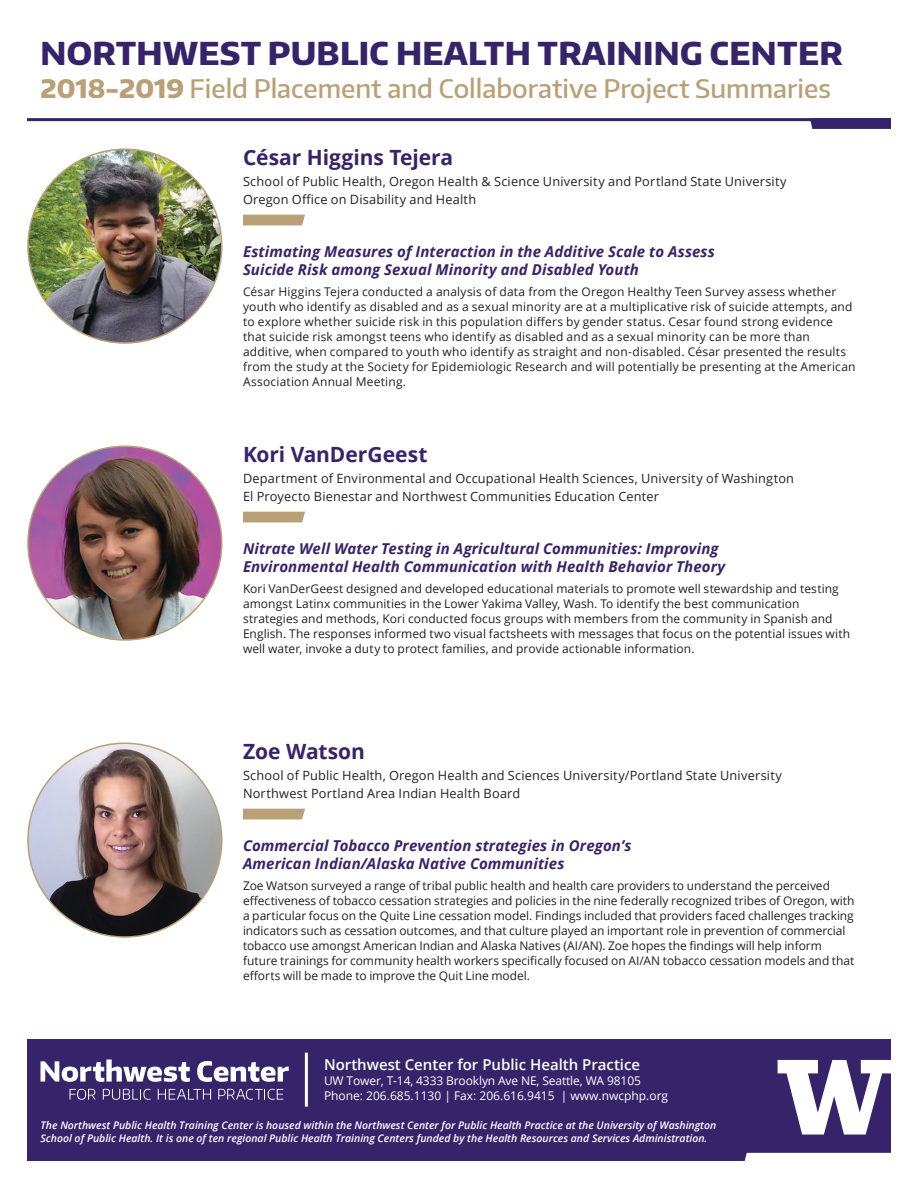
<style>
.page{position:relative;width:918px;height:1188px;background:#fff}
.page>*{position:absolute;margin:0;border:0;box-sizing:border-box;transform-origin:0 0}
.t1{font:800 31.5px "Encode Sans Normal";letter-spacing:.01em;color:#36246b}
.t2{font:500 25.5px "Encode Sans Normal";color:#b9a077}
.Student_Name{font:700 21px "Open Sans";color:#36246b}
.Project_Title{font:italic 700 15px/18px "Open Sans";letter-spacing:.005em;color:#36246b}
.t3{font:600 15px "Open Sans";color:#fff}
.Student_Title{font:12.75px "Open Sans";letter-spacing:.015em;color:#231f20}
.Explanation{font:12px/15px "Open Sans";letter-spacing:.005em;color:#231f20}
.t4{font:12px/15px "Open Sans";letter-spacing:-.01em;color:#fff}
.t5{font:italic 600 10.5px/12.6px "Open Sans";color:#fff}
.s1{font-weight:800}
</style>
<div class="page">
<svg style="left:243px;top:215px;width:62px;height:10px"></svg>
<svg style="left:243px;top:512px;width:62px;height:10px"></svg>
<svg style="left:243px;top:809px;width:62px;height:10px"></svg>
<img style="left:28px;top:149px;width:194px;height:194px;border-radius:97px">
<img style="left:28px;top:446px;width:194px;height:194px;border-radius:97px">
<img style="left:28px;top:743px;width:194px;height:194px;border-radius:97px">
<div style="left:27px;top:1040px;width:864px;height:121px;background:#36246b"></div>
<svg style="left:778px;top:1060px;width:113px;height:75px"></svg>
<svg style="left:40px;top:1060px;width:150px;height:22px"></svg>
<svg style="left:197px;top:1061px;width:92px;height:21px"></svg>
<svg style="left:70px;top:1089px;width:26px;height:11px"></svg>
<svg style="left:103px;top:1089px;width:47px;height:11px"></svg>
<svg style="left:158px;top:1089px;width:53px;height:11px"></svg>
<svg style="left:218px;top:1089px;width:65px;height:11px"></svg>
<hr style="left:305px;top:1053px;width:3px;height:54px;background:#fff">
<hr style="left:27px;top:118px;width:864px;height:3px;background:#36246b">
<svg style="left:810px;top:121px;width:81px;height:8px"></svg>
<svg style="left:744px;top:1153px;width:147px;height:8px"></svg>
<h1 class="t1" style="left:40px;top:33px;width:804px">NORTHWEST PUBLIC HEALTH TRAINING CENTER</h1>
<h2 class="t2" style="left:40px;top:72px;width:792px"><span class="s1">2018-2019</span> Field Placement and Collaborative Project Summaries</h2>
<p class="Student_Name" style="left:243px;top:142px;width:212px">César Higgins Tejera</p>
<p class="Student_Title" style="left:243px;top:173px;width:545px">School of Public Health, Oregon Health &amp; Science University and Portland State University</p>
<p class="Student_Title" style="left:243px;top:191px;width:235px">Oregon Office on Disability and Health</p>
<p class="Project_Title" style="left:243px;top:242px;width:474px">Estimating Measures of Interaction in the Additive Scale to Assess<br>Suicide Risk among Sexual Minority and Disabled Youth</p>
<p class="Explanation" style="left:243px;top:284px;width:614px">César Higgins Tejera conducted a analysis of data from the Oregon Healthy Teen Survey assess whether youth who identify as disabled and as a sexual minority are at a multiplicative risk of suicide attempts, and to explore whether suicide risk in this population differs by gender status. Cesar found strong evidence that suicide risk amongst teens who identify as disabled and as a sexual minority can be more than additive, when compared to youth who identify as straight and non-disabled. César presented the results from the study at the Society for Epidemiologic Research and will potentially be presenting at the American Association Annual Meeting.</p>
<p class="Student_Name" style="left:243px;top:439px;width:186px">Kori VanDerGeest</p>
<p class="Student_Title" style="left:243px;top:470px;width:553px">Department of Environmental and Occupational Health Sciences, University of Washington</p>
<p class="Student_Title" style="left:243px;top:488px;width:418px">El Proyecto Bienestar and Northwest Communities Education Center</p>
<p class="Project_Title" style="left:243px;top:539px;width:484px">Nitrate Well Water Testing in Agricultural Communities: Improving<br>Environmental Health Communication with Health Behavior Theory</p>
<p class="Explanation" style="left:243px;top:581px;width:609px">Kori VanDerGeest designed and developed educational materials to promote well stewardship and testing amongst Latinx communities in the Lower Yakima Valley, Wash. To identify the best communication strategies and methods, Kori conducted focus groups with members from the community in Spanish and English. The responses informed two visual factsheets with messages that focus on the potential issues with well water, invoke a duty to protect families, and provide actionable information.</p>
<p class="Student_Name" style="left:243px;top:736px;width:123px">Zoe Watson</p>
<p class="Student_Title" style="left:243px;top:767px;width:541px">School of Public Health, Oregon Health and Sciences University/Portland State University</p>
<p class="Student_Title" style="left:243px;top:785px;width:279px">Northwest Portland Area Indian Health Board</p>
<p class="Project_Title" style="left:243px;top:836px;width:390px">Commercial Tobacco Prevention strategies in Oregon’s<br>American Indian/Alaska Native Communities</p>
<p class="Explanation" style="left:243px;top:878px;width:613px">Zoe Watson surveyed a range of tribal public health and health care providers to understand the perceived effectiveness of tobacco cessation strategies and policies in the nine federally recognized tribes of Oregon, with a particular focus on the Quite Line cessation model. Findings included that providers faced challenges tracking indicators such as cessation outcomes, and that culture played an important role in prevention of commercial tobacco use amongst American Indian and Alaska Natives (AI/AN). Zoe hopes the findings will help inform future trainings for community health workers specifically focused on AI/AN tobacco cessation models and that efforts will be made to improve the Quit Line model.</p>
<p class="t3" style="left:324px;top:1055px;width:318px">Northwest Center for Public Health Practice</p>
<p class="t4" style="left:324px;top:1073px;width:346px">UW Tower, T-14, 4333 Brooklyn Ave NE, Seattle, WA 98105<br>Phone: 206.685.1130 | Fax: 206.616.9415 | www.nwcphp.org</p>
<p class="t5" style="left:40px;top:1119px;width:677px">The Northwest Public Health Training Center is housed within the Northwest Center for Public Health Practice at the University of Washington<br>School of Public Health. It is one of ten regional Public Health Training Centers funded by the Health Resources and Services Administration.</p>
</div>
